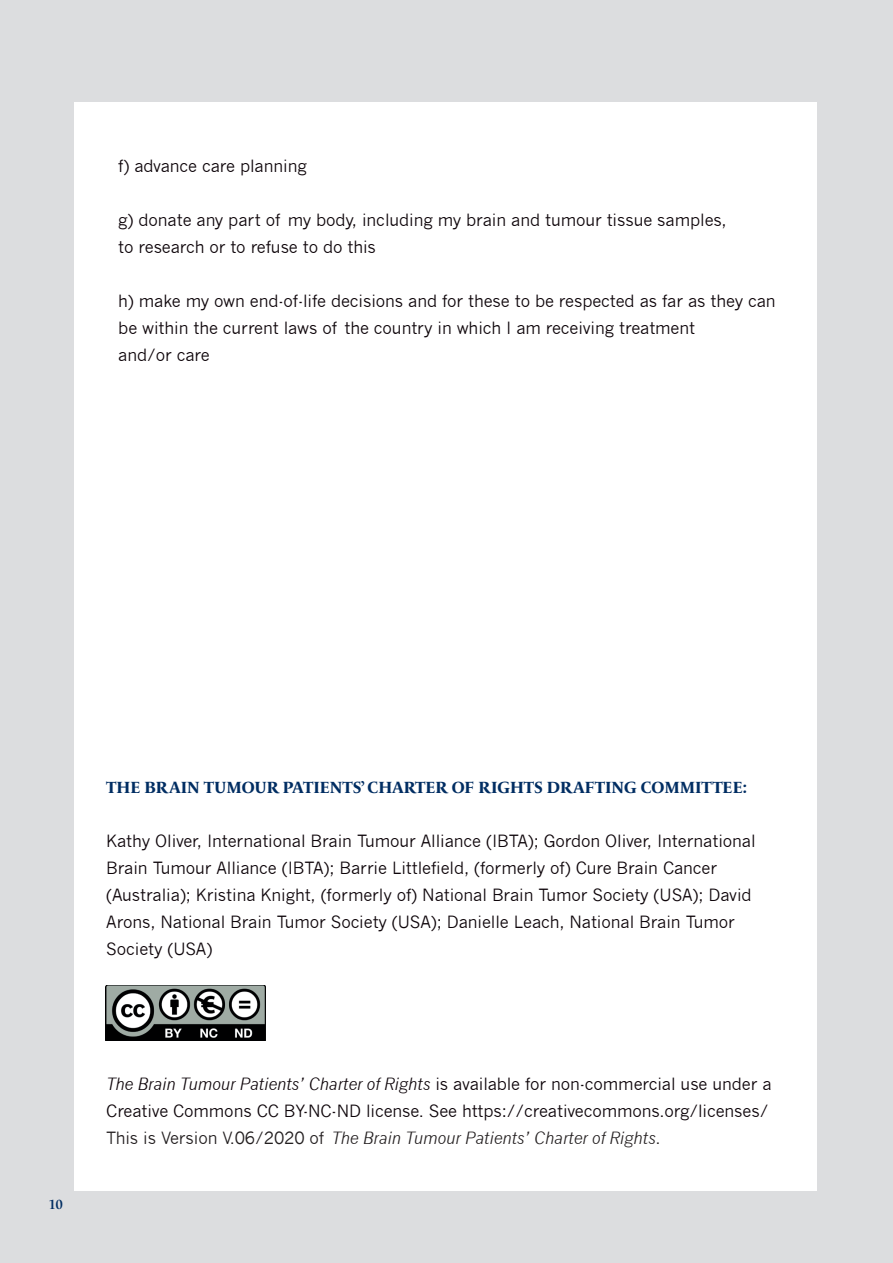
<style>
.page{position:relative;width:893px;height:1263px;background:#dcdddf}
.page>*{position:absolute;margin:0;border:0;box-sizing:border-box;transform-origin:0 0}
.t1{font:16.5px/27px "News Gothic";letter-spacing:-.005em;color:#0e050a}
.t2{font:700 16.5px "Le Monde Livre Cla Std";letter-spacing:-.005em;color:#002d62}
.t3{font:600 13.5px "Le Monde Livre Cla Std";color:#002d62}
.s1{font-style:italic}
.s2{color:#231f20}
.s3{font-style:italic;color:#231f20}
</style>
<div class="page">
<div style="left:74px;top:102px;width:742px;height:1089px;background:#fff"></div>
<img style="left:106px;top:985px;width:159px;height:56px">
<p class="t1" style="left:118px;top:152px;width:190px">f) advance care planning</p>
<p class="t1" style="left:118px;top:206px;width:610px">g) donate any part of my body, including my brain and tumour tissue samples, to research or to refuse to do this</p>
<p class="t1" style="left:118px;top:287px;width:659px">h) make my own end-of-life decisions and for these to be respected as far as they can be within the current laws of the country in which I am receiving treatment<br>and/or care</p>
<p class="t2" style="left:106px;top:777px;width:642px">THE BRAIN TUMOUR PATIENTS’ CHARTER OF RIGHTS DRAFTING COMMITTEE:</p>
<p class="t1" style="left:106px;top:827px;width:651px">Kathy Oliver, International Brain Tumour Alliance (IBTA); Gordon Oliver, International Brain Tumour Alliance (IBTA); Barrie Littlefield, (formerly of) Cure Brain Cancer (Australia); Kristina Knight, (formerly of) National Brain Tumor Society (USA); David Arons, National Brain Tumor Society (USA); Danielle Leach, National Brain Tumor Society (USA)</p>
<p class="t3" style="left:49px;top:1196px;width:15px">10</p>
<p class="t1" style="left:106px;top:1070px;width:667px"><span class="s1">The Brain Tumour Patients’ Charter of Rights</span> is available for non-commercial use under a<br>Creative Commons CC BY-NC-ND license. See https://creativecommons.org/licenses/<br><span class="s2">This is Version V.06/2020 of</span> <span class="s3">The Brain Tumour Patients’ Charter of Rights</span><span class="s2">.</span></p>
</div>
